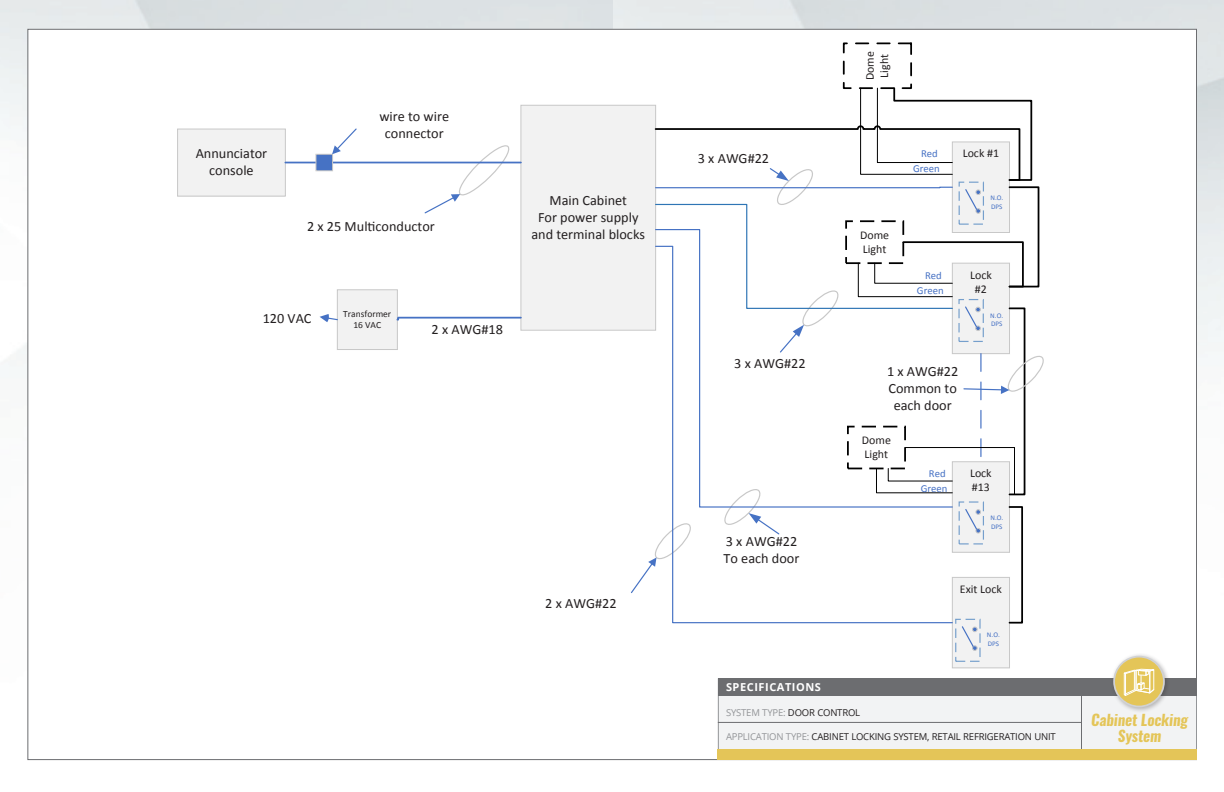
<style>
.page{position:relative;width:1224px;height:792px;background:#fff}
.page>*{position:absolute;margin:0;border:0;box-sizing:border-box;transform-origin:0 0}
.Body{font:italic 700 15px/16px "Oswald";letter-spacing:-.01em;color:#e4c558;text-align:center}
.t1{font:14.2px/17px "Calibri";color:#231f20;text-align:center}
.t2{font:11.9px/14.2px "Calibri";color:#231f20}
.t3{font:700 11px "Open Sans";letter-spacing:.05em;color:#fff}
.t4{font:10.6px/14.7px "Calibri";color:#4671c4;text-align:center}
.Model_Number{font:9.5px "Open Sans";letter-spacing:-.02em;color:#231f20}
.Model_Number-2{font:9.5px "Open Sans";letter-spacing:-.02em;color:#939598}
.t5{font:9.4px/11.4px "Calibri";color:#231f20;text-align:center}
.t6{font:7.1px/8.5px "Calibri";color:#4671c4}
.s1{color:#231f20}
.s2{color:#939598}
</style>
<div class="page">
<div style="left:521px;top:105px;width:135px;height:225px;background:#f2f2f2"></div>
<div style="left:521px;top:105px;width:135px;height:225px;border:1px solid #c8c8c8"></div>
<div style="left:178px;top:129px;width:107px;height:67px;background:#f2f2f2"></div>
<div style="left:177px;top:129px;width:109px;height:67px;border:1px solid #c8c8c8"></div>
<div style="left:952px;top:577px;width:58px;height:91px;background:#f2f2f2"></div>
<div style="left:952px;top:577px;width:58px;height:91px;border:1px solid #c8c8c8"></div>
<div style="left:337px;top:290px;width:60px;height:60px;background:#f2f2f2"></div>
<div style="left:337px;top:290px;width:61px;height:60px;border:1px solid #c8c8c8"></div>
<svg style="left:396px;top:316px;width:127px;height:5px"></svg>
<svg style="left:320px;top:314px;width:19px;height:8px"></svg>
<svg style="left:424px;top:145px;width:89px;height:69px"></svg>
<svg style="left:672px;top:594px;width:282px;height:30px"></svg>
<hr style="left:285px;top:162px;width:236px;height:1px;background:#4672c4">
<svg style="left:962px;top:626px;width:15px;height:25px"></svg>
<div style="left:955px;top:619px;width:26px;height:43px;border:1px dashed #759fcc"></div>
<div style="left:1009px;top:506px;width:14px;height:118px;border:2px solid #000"></div>
<div style="left:316px;top:154px;width:17px;height:17px;background:#4672c4"></div>
<div style="left:316px;top:154px;width:17px;height:17px;border:1px solid #c8c8c8"></div>
<svg style="left:332px;top:128px;width:25px;height:26px"></svg>
<div style="left:843px;top:42px;width:69px;height:47px;border:2px dashed #000"></div>
<svg style="left:630px;top:86px;width:414px;height:508px"></svg>
<div style="left:718px;top:678px;width:479px;height:73px;background:#f2f3f4;border:1px solid #939598"></div>
<div style="left:719px;top:678px;width:478px;height:18px;background:#6c6d70"></div>
<hr style="left:718px;top:722px;width:363px;height:1px;background:#6c6d70">
<hr style="left:1081px;top:678px;width:1px;height:71px;background:#6c6d70">
<div style="left:718px;top:750px;width:479px;height:10px;background:#e4c558"></div>
<div style="left:1110px;top:653px;width:61px;height:60px;background:#231f20;opacity:.3"></div>
<div style="left:1114px;top:657px;width:50px;height:49px;background:#e4c558;border-radius:50%"></div>
<div style="left:1113px;top:656px;width:52px;height:51px;border:2px solid #d1d2d4;border-radius:50%"></div>
<svg style="left:1123px;top:668px;width:32px;height:28px"></svg>
<p class="t1" style="left:379px;top:108px;width:71px">wire to wire connector</p>
<p class="t2" style="left:862px;top:80px;width:30px;rotate:-90deg">Dome<br>Light</p>
<p class="t1" style="left:196px;top:145px;width:73px">Annunciator console</p>
<p class="t2" style="left:963px;top:146px;width:38px">Lock #1</p>
<p class="t4" style="left:913px;top:146px;width:28px">Red<br>Green</p>
<p class="t1" style="left:698px;top:150px;width:73px">3 x AWG#22</p>
<p class="t1" style="left:307px;top:217px;width:129px">2 x 25 Multiconductor</p>
<p class="t1" style="left:263px;top:309px;width:50px">120 VAC</p>
<p class="t5" style="left:343px;top:308px;width:50px">Transformer<br>16 VAC</p>
<p class="t1" style="left:432px;top:321px;width:73px">2 x AWG#18</p>
<p class="t1" style="left:531px;top:191px;width:115px">Main Cabinet<br>For power supply and terminal blocks</p>
<p class="t1" style="left:545px;top:594px;width:73px">2 x AWG#22</p>
<p class="t1" style="left:734px;top:355px;width:73px">3 x AWG#22</p>
<p class="t1" style="left:724px;top:532px;width:77px;text-align:left">3 x AWG#22<br>To each door</p>
<p class="t3" style="left:726px;top:679px;width:96px">SPECIFICATIONS</p>
<p class="t2" style="left:860px;top:227px;width:31px">Dome<br>Light</p>
<p class="t4" style="left:917px;top:268px;width:28px">Red<br>Green</p>
<p class="t6" style="left:990px;top:193px;width:14px">N.O.<br>DPS</p>
<p class="t2" style="left:970px;top:267px;width:23px;text-align:center">Lock #2</p>
<p class="t6" style="left:990px;top:311px;width:14px">N.O.<br>DPS</p>
<p class="t1" style="left:887px;top:363px;width:73px">1 x AWG#22<br>Common to each door</p>
<p class="t2" style="left:862px;top:433px;width:31px">Dome<br>Light</p>
<p class="t4" style="left:921px;top:466px;width:28px">Red<br>Green</p>
<p class="t2" style="left:970px;top:466px;width:23px">Lock #13</p>
<p class="t6" style="left:990px;top:513px;width:14px">N.O.<br>DPS</p>
<p class="t2" style="left:960px;top:581px;width:44px">Exit Lock</p>
<p class="t6" style="left:987px;top:631px;width:14px">N.O.<br>DPS</p>
<p class="Model_Number-2" style="left:726px;top:706px;width:136px">SYSTEM TYPE: <span class="s1">DOOR CONTROL</span></p>
<p class="Model_Number" style="left:726px;top:730px;width:331px"><span class="s2">APPLICATION TYPE:</span> CABINET LOCKING SYSTEM, RETAIL REFRIGERATION UNIT</p>
<p class="Body" style="left:1091px;top:712px;width:98px">Cabinet Locking<br>System</p>
</div>
